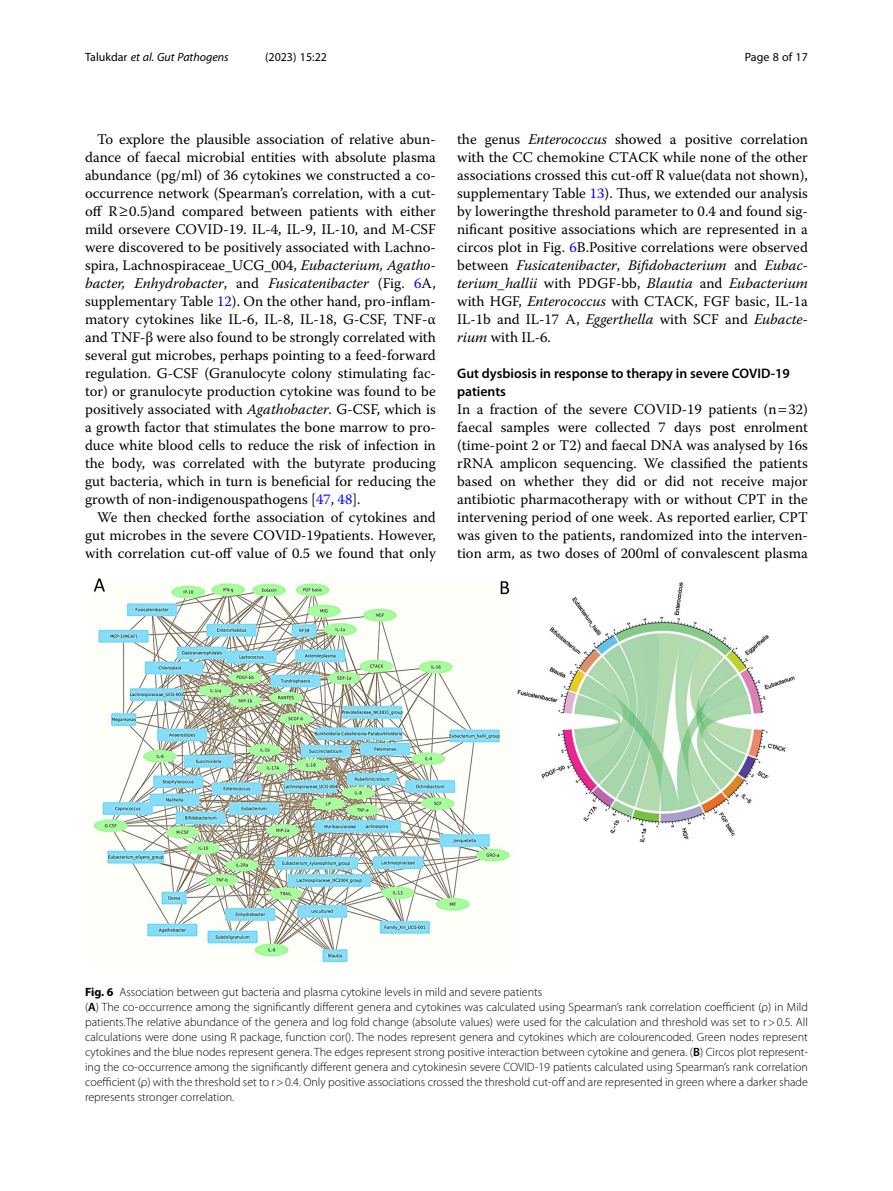
<style>
.page{position:relative;width:893px;height:1191px;background:#fff}
.page>*{position:absolute;margin:0;border:0;box-sizing:border-box;transform-origin:0 0}
.Body_Text_Indent{font:14.7px/18px "Warnock Pro";color:#000;text-align:justify}
.Body_Text{font:14.7px/18px "Warnock Pro";color:#000;text-align:justify}
.Head_2{font:600 13.8px/18px "Myriad Pro";color:#000}
.Figure_Caption{font:300 12px/15px "Myriad Pro";color:#000;text-align:justify}
.t1{font:italic 12px "Myriad Pro";color:#000}
.t2{font:12px "Myriad Pro";color:#000}
.s1{font-style:normal}
.s2{font-style:italic}
.s3{color:#00f}
.s4{font-weight:700}
.s5{font-weight:600}
</style>
<div class="page">
<img style="left:93px;top:578px;width:702px;height:386px">
<p class="t1" style="left:85px;top:50px;width:145px"><span class="s1">Talukdar</span> et al. Gut Pathogens</p>
<p class="t2" style="left:265px;top:50px;width:63px">(2023) 15:22</p>
<p class="t2" style="left:745px;top:50px;width:65px">Page 8 of 17</p>
<p class="Body_Text_Indent" style="left:85px;top:130px;width:352px;text-indent:12px">To explore the plausible association of relative abun&shy;dance of faecal microbial entities with absolute plasma abundance (pg/ml) of 36 cytokines we constructed a co&shy;occurrence network (Spearman’s correlation, with a cut&shy;off R≥0.5)and compared between patients with either mild orsevere COVID-19. IL-4, IL-9, IL-10, and M-CSF were discovered to be positively associated with Lachno&shy;spira, Lachnospiraceae_UCG_004, <span class="s2">Eubacterium, Agatho&shy;bacter, Enhydrobacter</span>, and <span class="s2">Fusicatenibacter</span> (Fig. <span class="s3">6</span>A, supplementary Table <span class="s3">12</span>). On the other hand, pro-inflam&shy;matory cytokines like IL-6, IL-8, IL-18, G-CSF, TNF-α and TNF-β were also found to be strongly correlated with several gut microbes, perhaps pointing to a feed-forward regulation. G-CSF (Granulocyte colony stimulating fac&shy;tor) or granulocyte production cytokine was found to be positively associated with <span class="s2">Agathobacter</span>. G-CSF, which is a growth factor that stimulates the bone marrow to pro&shy;duce white blood cells to reduce the risk of infection in the body, was correlated with the butyrate producing gut bacteria, which in turn is beneficial for reducing the growth of non-indigenouspathogens [<span class="s3">47</span>, <span class="s3">48</span>].</p>
<p class="Body_Text_Indent" style="left:85px;top:508px;width:352px;text-indent:12px">We then checked forthe association of cytokines and gut microbes in the severe COVID-19patients. However, with correlation cut-off value of 0.5 we found that only</p>
<p class="Body_Text_Indent" style="left:457px;top:130px;width:352px">the genus <span class="s2">Enterococcus</span> showed a positive correlation with the CC chemokine CTACK while none of the other associations crossed this cut-off R value(data not shown), supplementary Table <span class="s3">13</span>). Thus, we extended our analysis by loweringthe threshold parameter to 0.4 and found sig&shy;nificant positive associations which are represented in a circos plot in Fig. <span class="s3">6</span>B.Positive correlations were observed between <span class="s2">Fusicatenibacter</span>, <span class="s2">Bifidobacterium</span> and <span class="s2">Eubac&shy;terium_hallii</span> with PDGF-bb, <span class="s2">Blautia</span> and <span class="s2">Eubacterium </span>with HGF, <span class="s2">Enterococcus</span> with CTACK, FGF basic, IL-1a IL-1b and IL-17 A, <span class="s2">Eggerthella</span> with SCF and <span class="s2">Eubacte&shy;rium</span> with IL-6.</p>
<p class="Head_2" style="left:457px;top:364px;width:334px">Gut dysbiosis in response to therapy in severe COVID-19 patients</p>
<p class="Body_Text" style="left:457px;top:400px;width:352px">In a fraction of the severe COVID-19 patients (n 32) faecal samples were collected 7 days post enrolment (time-point 2 or T2) and faecal DNA was analysed by 16s rRNA amplicon sequencing. We classified the patients based on whether they did or did not receive major antibiotic pharmacotherapy with or without CPT in the intervening period of one week. As reported earlier, CPT was given to the patients, randomized into the interven&shy;tion arm, as two doses of 200ml of convalescent plasma</p>
<p class="Figure_Caption" style="left:85px;top:984px;width:459px"><span class="s4">Fig. 6</span> Association between gut bacteria and plasma cytokine levels in mild and severe patients</p>
<p class="Figure_Caption" style="left:85px;top:999px;width:724px">(<span class="s5">A</span>) The co-occurrence among the significantly different genera and cytokines was calculated using Spearman’s rank correlation coefficient (ρ) in Mild patients.The relative abundance of the genera and log fold change (absolute values) were used for the calculation and threshold was set to r&gt;0.5. All calculations were done using R package, function cor(). The nodes represent genera and cytokines which are colourencoded. Green nodes represent cytokines and the blue nodes represent genera. The edges represent strong positive interaction between cytokine and genera. (<span class="s5">B</span>) Circos plot represent&shy;ing the co-occurrence among the significantly different genera and cytokinesin severe COVID-19 patients calculated using Spearman’s rank correlation coefficient (ρ) with the threshold set to r&gt;0.4. Only positive associations crossed the threshold cut-off and are represented in green where a darker shade represents stronger correlation.</p>
</div>
